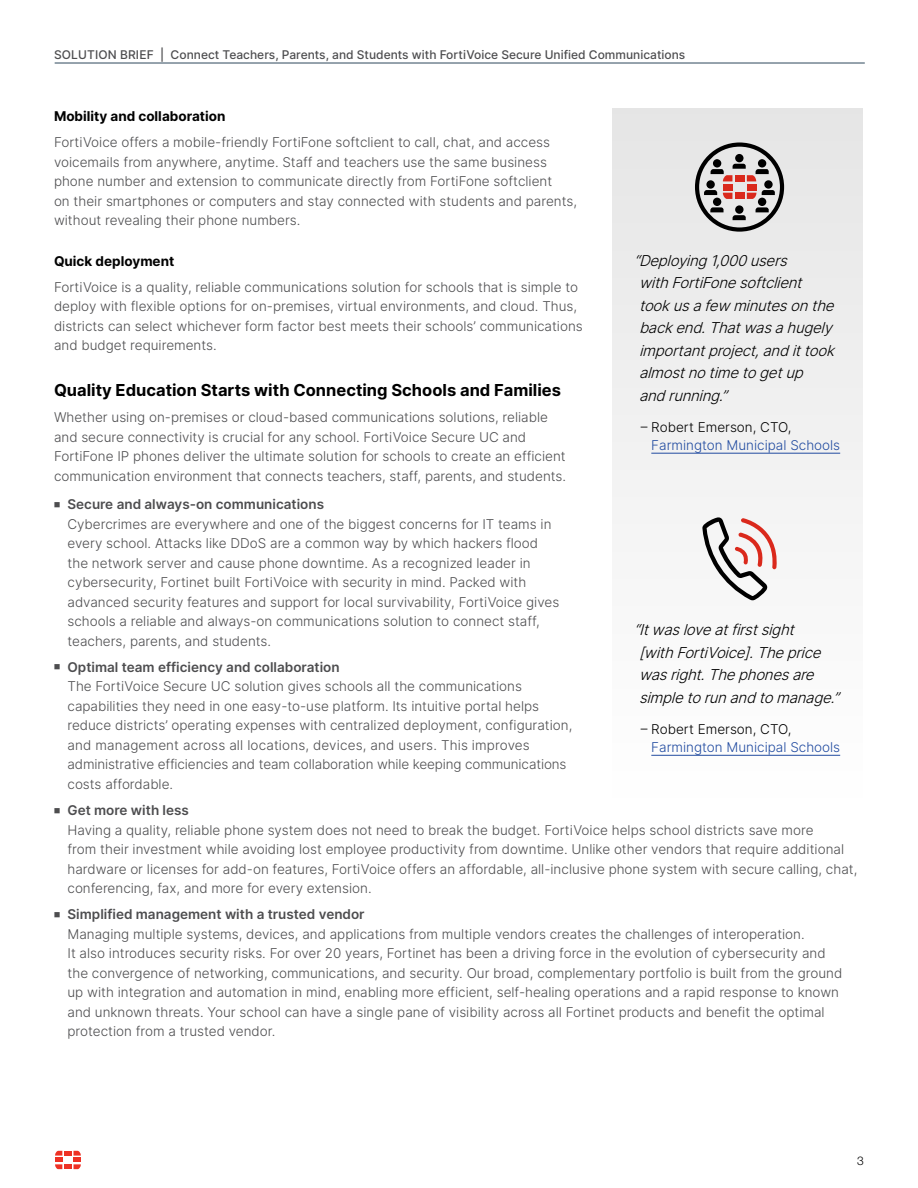
<style>
.page{position:relative;width:918px;height:1188px;background:#fff}
.page>*{position:absolute;margin:0;border:0;box-sizing:border-box;transform-origin:0 0}
.t1{font:700 16.5px "Inter";color:#000}
.t2{font:italic 300 15px/22.5px "Inter";color:#000}
.t3{font:300 13.5px/19.5px "Inter";color:#4d4d4f}
.t4{font:300 13.5px "Inter";color:#214ba0}
.t5{font:700 13.5px "Inter";color:#000}
.t6{font:300 13.5px "Inter";color:#000}
.t7{font:500 12px "Inter";color:#4d4d4f}
.t8{font:300 12px "Helvetica Neue LT Pro";color:#000}
.s1{font-weight:600}
</style>
<div class="page">
<div style="left:64px;top:1151px;width:8px;height:5px;background:#ee3124"></div>
<div style="left:64px;top:1164px;width:8px;height:5px;background:#ee3124"></div>
<svg style="left:55px;top:1151px;width:7px;height:18px"></svg>
<svg style="left:74px;top:1151px;width:7px;height:18px"></svg>
<hr style="left:55px;top:63px;width:810px;height:1px;background:#738592">
<div style="left:613px;top:108px;width:250px;height:698px;background:#f2f2f2"></div>
<hr style="left:651px;top:453px;width:189px;height:1px;background:#214ba0">
<hr style="left:651px;top:755px;width:189px;height:1px;background:#214ba0">
<svg style="left:695px;top:142px;width:89px;height:90px"></svg>
<svg style="left:702px;top:517px;width:75px;height:83px"></svg>
<p class="t7" style="left:54px;top:46px;width:633px">SOLUTION BRIEF | Connect Teachers, Parents, and Students with FortiVoice Secure Unified Communications</p>
<p class="t5" style="left:54px;top:106px;width:173px">Mobility and collaboration</p>
<p class="t3" style="left:54px;top:133px;width:525px">FortiVoice offers a mobile-friendly FortiFone softclient to call, chat, and access voicemails from anywhere, anytime. Staff and teachers use the same business phone number and extension to communicate directly from FortiFone softclient<br>on their smartphones or computers and stay connected with students and parents, without revealing their phone numbers.</p>
<p class="t5" style="left:54px;top:251px;width:122px">Quick deployment</p>
<p class="t3" style="left:54px;top:277px;width:530px">FortiVoice is a quality, reliable communications solution for schools that is simple to deploy with flexible options for on-premises, virtual environments, and cloud. Thus, districts can select whichever form factor best meets their schools’ communications and budget requirements.</p>
<p class="t1" style="left:54px;top:378px;width:509px">Quality Education Starts with Connecting Schools and Families</p>
<p class="t3" style="left:54px;top:407px;width:514px">Whether using on-premises or cloud-based communications solutions, reliable and secure connectivity is crucial for any school. FortiVoice Secure UC and FortiFone IP phones deliver the ultimate solution for schools to create an efficient communication environment that connects teachers, staff, parents, and students.</p>
<p class="t3" style="left:68px;top:494px;width:493px;text-indent:-14px">■ <span class="s1">Secure and always-on communications<br></span>Cybercrimes are everywhere and one of the biggest concerns for IT teams in every school. Attacks like DDoS are a common way by which hackers flood the network server and cause phone downtime. As a recognized leader in cybersecurity, Fortinet built FortiVoice with security in mind. Packed with advanced security features and support for local survivability, FortiVoice gives schools a reliable and always-on communications solution to connect staff, teachers, parents, and students.</p>
<p class="t3" style="left:68px;top:657px;width:506px;text-indent:-14px">■ <span class="s1">Optimal team efficiency and collaboration<br></span>The FortiVoice Secure UC solution gives schools all the communications capabilities they need in one easy-to-use platform. Its intuitive portal helps reduce districts’ operating expenses with centralized deployment, configuration, and management across all locations, devices, and users. This improves administrative efficiencies and team collaboration while keeping communications costs affordable.</p>
<p class="t3" style="left:68px;top:800px;width:791px;text-indent:-14px">■ <span class="s1">Get more with less<br></span>Having a quality, reliable phone system does not need to break the budget. FortiVoice helps school districts save more<br>from their investment while avoiding lost employee productivity from downtime. Unlike other vendors that require additional hardware or licenses for add-on features, FortiVoice offers an affordable, all-inclusive phone system with secure calling, chat, conferencing, fax, and more for every extension.</p>
<p class="t3" style="left:68px;top:905px;width:776px;text-indent:-14px">■ <span class="s1">Simplified management with a trusted vendor<br></span>Managing multiple systems, devices, and applications from multiple vendors creates the challenges of interoperation.<br>It also introduces security risks. For over 20 years, Fortinet has been a driving force in the evolution of cybersecurity and the convergence of networking, communications, and security. Our broad, complementary portfolio is built from the ground up with integration and automation in mind, enabling more efficient, self-healing operations and a rapid response to known and unknown threats. Your school can have a single pane of visibility across all Fortinet products and benefit the optimal protection from a trusted vendor.</p>
<p class="t2" style="left:639px;top:249px;width:202px;text-indent:-5px">“Deploying1,000users withFortiFonesoftclient tookusafew minutesonthe backend.Thatwasahugely importantproject,andittook almostnotimetogetup andrunning.”</p>
<p class="t6" style="left:641px;top:418px;width:152px">– Robert Emerson, CTO,</p>
<p class="t4" style="left:651px;top:436px;width:190px">Farmington Municipal Schools</p>
<p class="t2" style="left:639px;top:618px;width:207px;text-indent:-5px">“Itwasloveatfirstsight [withFortiVoice].Theprice wasright.Thephonesare simpletorunandtomanage.”</p>
<p class="t6" style="left:641px;top:720px;width:152px">– Robert Emerson, CTO,</p>
<p class="t4" style="left:651px;top:738px;width:190px">Farmington Municipal Schools</p>
<p class="t8" style="left:857px;top:1154px;width:8px">3</p>
</div>
